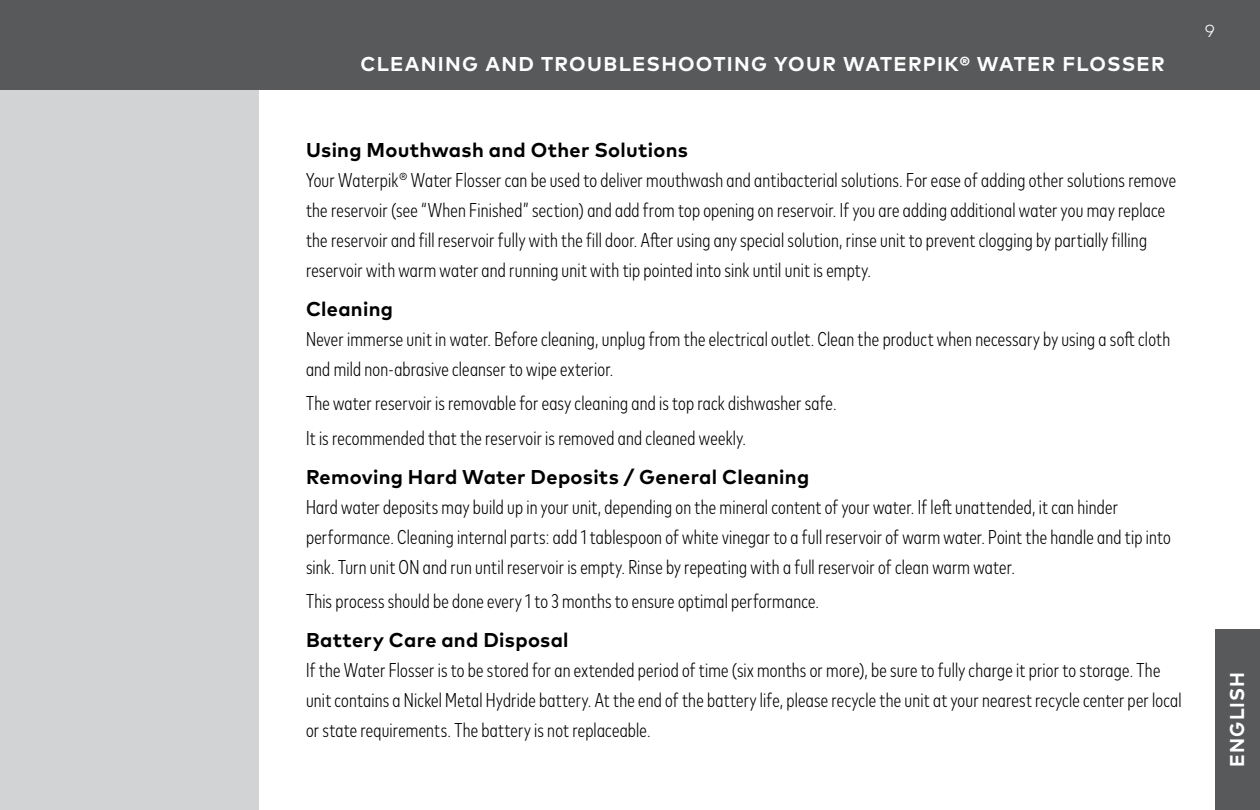
<style>
.page{position:relative;width:1260px;height:810px;background:#fff}
.page>*{position:absolute;margin:0;border:0;box-sizing:border-box;transform-origin:0 0}
.t1{font:300 condensed 20px/30px "Mark Pro";letter-spacing:.01em;color:#000}
.t2{font:700 20px "Mark Pro";letter-spacing:.015em;color:#000}
.t3{font:700 20px "Mark Pro";letter-spacing:.065em;color:#fff}
.t4{font:700 20px "Mark Pro";letter-spacing:.065em;color:#fff;scale:.96 1}
.t5{font:300 17.5px "Mark Pro";color:#fff}
</style>
<div class="page">
<div style="left:0;top:0;width:259px;height:810px;background:#d1d3d4"></div>
<div style="left:0;top:0;width:1260px;height:90px;background:#58595b"></div>
<div style="left:1215px;top:630px;width:45px;height:180px;background:#58595b"></div>
<p class="t3" style="left:361px;top:49px;width:806px">CLEANING AND TROUBLESHOOTING YOUR WATERPIK® WATER FLOSSER</p>
<p class="t5" style="left:1205px;top:17px;width:12px">9</p>
<p class="t2" style="left:306px;top:135px;width:384px">Using Mouthwash and Other Solutions</p>
<p class="t1" style="left:306px;top:164px;width:872px">Your Waterpik® Water Flosser can be used to deliver mouthwash and antibacterial solutions. For ease of adding other solutions remove the reservoir (see “When Finished” section) and add from top opening on reservoir. If you are adding additional water you may replace the reservoir and fill reservoir fully with the fill door. After using any special solution, rinse unit to prevent clogging by partially filling reservoir with warm water and running unit with tip pointed into sink until unit is empty.</p>
<p class="t2" style="left:306px;top:294px;width:89px">Cleaning</p>
<p class="t1" style="left:306px;top:323px;width:866px">Never immerse unit in water. Before cleaning, unplug from the electrical outlet. Clean the product when necessary by using a soft cloth and mild non-abrasive cleanser to wipe exterior.</p>
<p class="t1" style="left:306px;top:385px;width:532px;line-height:34.5px">The water reservoir is removable for easy cleaning and is top rack dishwasher safe.<br>It is recommended that the reservoir is removed and cleaned weekly.</p>
<p class="t2" style="left:306px;top:462px;width:505px">Removing Hard Water Deposits / General Cleaning</p>
<p class="t1" style="left:306px;top:491px;width:866px">Hard water deposits may build up in your unit, depending on the mineral content of your water. If left unattended, it can hinder performance. Cleaning internal parts: add 1 tablespoon of white vinegar to a full reservoir of warm water. Point the handle and tip into sink. Turn unit ON and run until reservoir is empty. Rinse by repeating with a full reservoir of clean warm water.</p>
<p class="t1" style="left:306px;top:585px;width:515px">This process should be done every 1 to 3 months to ensure optimal performance.</p>
<p class="t2" style="left:306px;top:625px;width:264px">Battery Care and Disposal</p>
<p class="t1" style="left:306px;top:654px;width:877px">If the Water Flosser is to be stored for an extended period of time (six months or more), be sure to fully charge it prior to storage. The unit contains a Nickel Metal Hydride battery. At the end of the battery life, please recycle the unit at your nearest recycle center per local or state requirements. The battery is not replaceable.</p>
<p class="t4" style="left:1222px;top:767px;width:101px;rotate:-90deg">ENGLISH</p>
</div>
